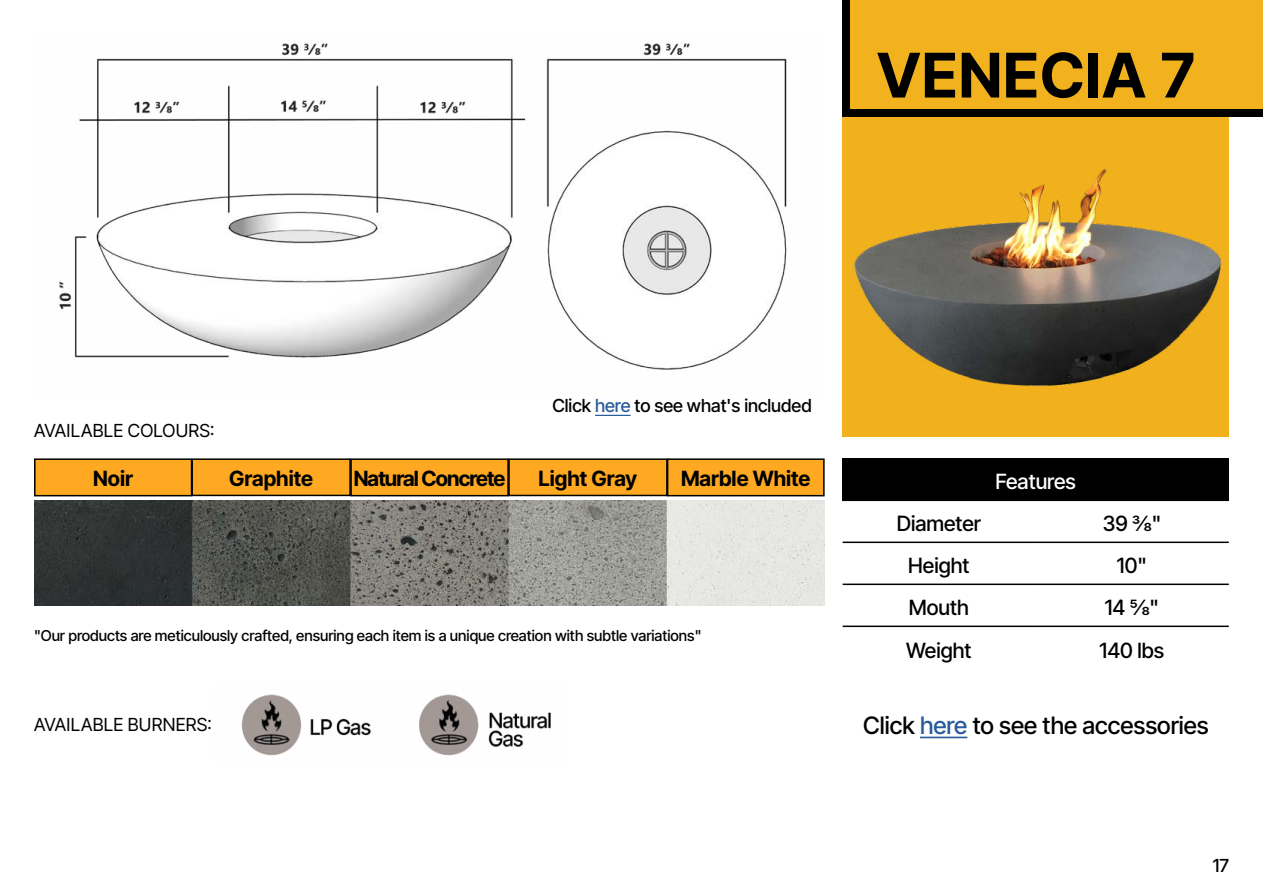
<style>
.page{position:relative;width:1263px;height:893px;background:#fff}
.page>*{position:absolute;margin:0;border:0;box-sizing:border-box;transform-origin:0 0}
.t1{font:700 61.5px "Inter Tight";letter-spacing:.02em;color:#000}
.t2{font:500 24px "Inter Tight";color:#000}
.t3{font:500 21px "Inter Tight";color:#000}
.t4{font:700 21px "Inter Tight";color:#000}
.t5{font:700 21px "Inter Tight";letter-spacing:-.04em;color:#000}
.t6{font:500 21px "Inter Tight";color:#fff}
.t7{font:18px "Inter Tight";letter-spacing:.015em;color:#000}
.t8{font:500 18px "Inter Tight";color:#000}
.t9{font:500 15px "Inter Tight";color:#000}
.s1{color:#275b9b}
</style>
<div class="page">
<img style="left:59px;top:42px;width:728px;height:328px">
<div style="left:843px;top:458px;width:386px;height:42px;background:#000"></div>
<hr style="left:843px;top:500px;width:192px;height:1px;background:#000">
<hr style="left:1035px;top:500px;width:194px;height:1px;background:#000">
<hr style="left:843px;top:542px;width:192px;height:1px;background:#000">
<hr style="left:1035px;top:542px;width:194px;height:1px;background:#000">
<hr style="left:843px;top:584px;width:192px;height:1px;background:#000">
<hr style="left:1035px;top:584px;width:194px;height:1px;background:#000">
<hr style="left:843px;top:626px;width:192px;height:1px;background:#000">
<hr style="left:1035px;top:626px;width:194px;height:1px;background:#000">
<div style="left:843px;top:108px;width:386px;height:329px;background:#f1b21d"></div>
<img style="left:851px;top:116px;width:378px;height:270px">
<div style="left:843px;top:0;width:420px;height:116px;background:#000"></div>
<div style="left:851px;top:0;width:412px;height:108px;background:#f1b21d"></div>
<img style="left:241px;top:694px;width:310px;height:62px">
<div style="left:35px;top:459px;width:157px;height:37px;background:#ffa922"></div>
<div style="left:34px;top:458px;width:158px;height:38px;border:2px solid #000"></div>
<div style="left:192px;top:459px;width:158px;height:36px;background:#ffa922"></div>
<div style="left:191px;top:458px;width:160px;height:38px;border:2px solid #000"></div>
<div style="left:351px;top:459px;width:157px;height:37px;background:#ffa922"></div>
<div style="left:350px;top:458px;width:159px;height:38px;border:2px solid #000"></div>
<div style="left:668px;top:459px;width:156px;height:37px;background:#ffa922"></div>
<div style="left:667px;top:458px;width:158px;height:38px;border:2px solid #000"></div>
<div style="left:509px;top:459px;width:158px;height:36px;background:#ffa922"></div>
<div style="left:508px;top:458px;width:160px;height:38px;border:2px solid #000"></div>
<img style="left:34px;top:500px;width:791px;height:105px">
<hr style="left:920px;top:737px;width:47px;height:1px;background:#275b9b">
<hr style="left:595px;top:415px;width:35px;height:1px;background:#275b9b">
<h1 class="t1" style="left:877px;top:30px;width:319px">VENECIA 7</h1>
<p class="t7" style="left:34px;top:417px;width:182px">AVAILABLE COLOURS:</p>
<p class="t8" style="left:552px;top:392px;width:261px">Click <span class="s1">here</span> to see what's included</p>
<h3 class="t4" style="left:93px;top:463px;width:41px">Noir</h3>
<h3 class="t4" style="left:229px;top:463px;width:85px">Graphite</h3>
<h3 class="t5" style="left:354px;top:463px;width:153px">Natural Concrete</h3>
<h3 class="t4" style="left:539px;top:463px;width:100px">Light Gray</h3>
<h3 class="t4" style="left:681px;top:463px;width:131px">Marble White</h3>
<p class="t9" style="left:34px;top:624px;width:669px">"Our products are meticulously crafted, ensuring each item is a unique creation with subtle variations"</p>
<p class="t7" style="left:34px;top:711px;width:179px">AVAILABLE BURNERS:</p>
<h3 class="t6" style="left:996px;top:466px;width:82px">Features</h3>
<h3 class="t3" style="left:897px;top:508px;width:86px">Diameter</h3>
<h3 class="t3" style="left:1103px;top:508px;width:60px">39 3/8"</h3>
<h3 class="t3" style="left:908px;top:550px;width:63px">Height</h3>
<h3 class="t3" style="left:1117px;top:550px;width:31px">10"</h3>
<h3 class="t3" style="left:909px;top:592px;width:62px">Mouth</h3>
<h3 class="t3" style="left:1105px;top:592px;width:56px">14 5/8"</h3>
<h3 class="t3" style="left:906px;top:634px;width:67px">Weight</h3>
<h3 class="t3" style="left:1099px;top:634px;width:66px">140 lbs</h3>
<h2 class="t2" style="left:863px;top:707px;width:347px">Click <span class="s1">here</span> to see the accessories</h2>
<p class="t8" style="left:1213px;top:852px;width:18px">17</p>
</div>
